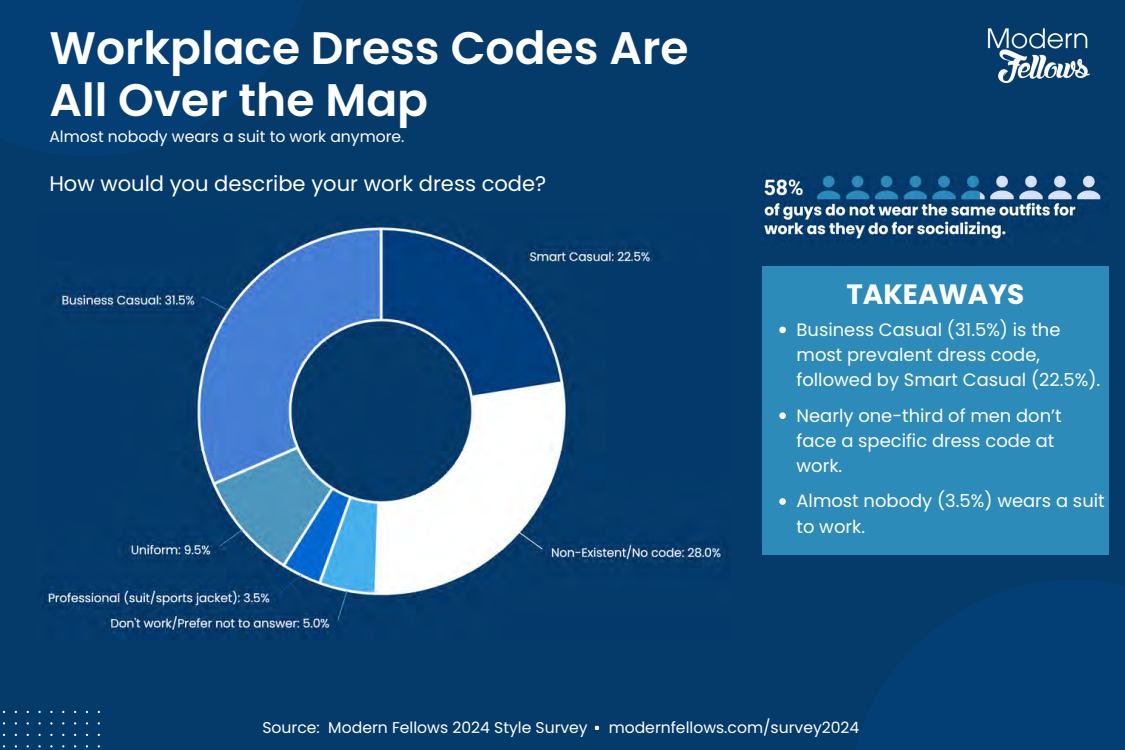
<style>
.page{position:relative;width:1125px;height:750px;background:#053b6b}
.page>*{position:absolute;margin:0;border:0;box-sizing:border-box;transform-origin:0 0}
.t1{font:600 45.62px/51.8px "Poppins";color:#fff}
.t2{font:700 27.88px "Poppins";color:#fff}
.t3{font:21.12px "Poppins";color:#fff}
.t4{font:17.88px/25.1px "Poppins";color:#fff}
.t5{font:15.62px "Poppins";color:#fff}
</style>
<div class="page">
<div style="left:0;top:0;width:315px;height:156px;background:#033f75"></div>
<div style="left:848px;top:580px;width:277px;height:170px;background:#033f75"></div>
<img style="left:987px;top:28px;width:103px;height:55px">
<svg style="left:2px;top:711px;width:98px;height:37px"></svg>
<svg style="left:594px;top:725px;width:5px;height:5px"></svg>
<img style="left:43px;top:223px;width:685px;height:416px">
<div style="left:763px;top:267px;width:345px;height:288px;background:#2d8bba"></div>
<svg style="left:779px;top:327px;width:7px;height:6px"></svg>
<svg style="left:779px;top:412px;width:7px;height:7px"></svg>
<svg style="left:779px;top:498px;width:7px;height:7px"></svg>
<img style="left:763px;top:174px;width:338px;height:66px">
<p class="t1" style="left:49px;top:22px;width:641px">Workplace Dress Codes Are<br>All Over the Map</p>
<p class="t5" style="left:49px;top:125px;width:357px">Almost nobody wears a suit to work anymore.</p>
<p class="t3" style="left:49px;top:169px;width:498px">How would you describe your work dress code?</p>
<p class="t2" style="left:846px;top:274px;width:180px">TAKEAWAYS</p>
<h3 class="t4" style="left:797px;top:317px;width:305px">Business Casual (31.5%) is the most prevalent dress code, followed by Smart Casual (22.5%).</h3>
<p class="t4" style="left:797px;top:403px;width:267px">Nearly one-third of men don’t face a specific dress code at work.</p>
<h2 class="t4" style="left:797px;top:489px;width:310px">Almost nobody (3.5%) wears a suit to work.</h2>
<p class="t5" style="left:262px;top:716px;width:327px">Source: Modern Fellows 2024 Style Survey</p>
<p class="t5" style="left:609px;top:716px;width:252px">modernfellows.com/survey2024</p>
</div>
